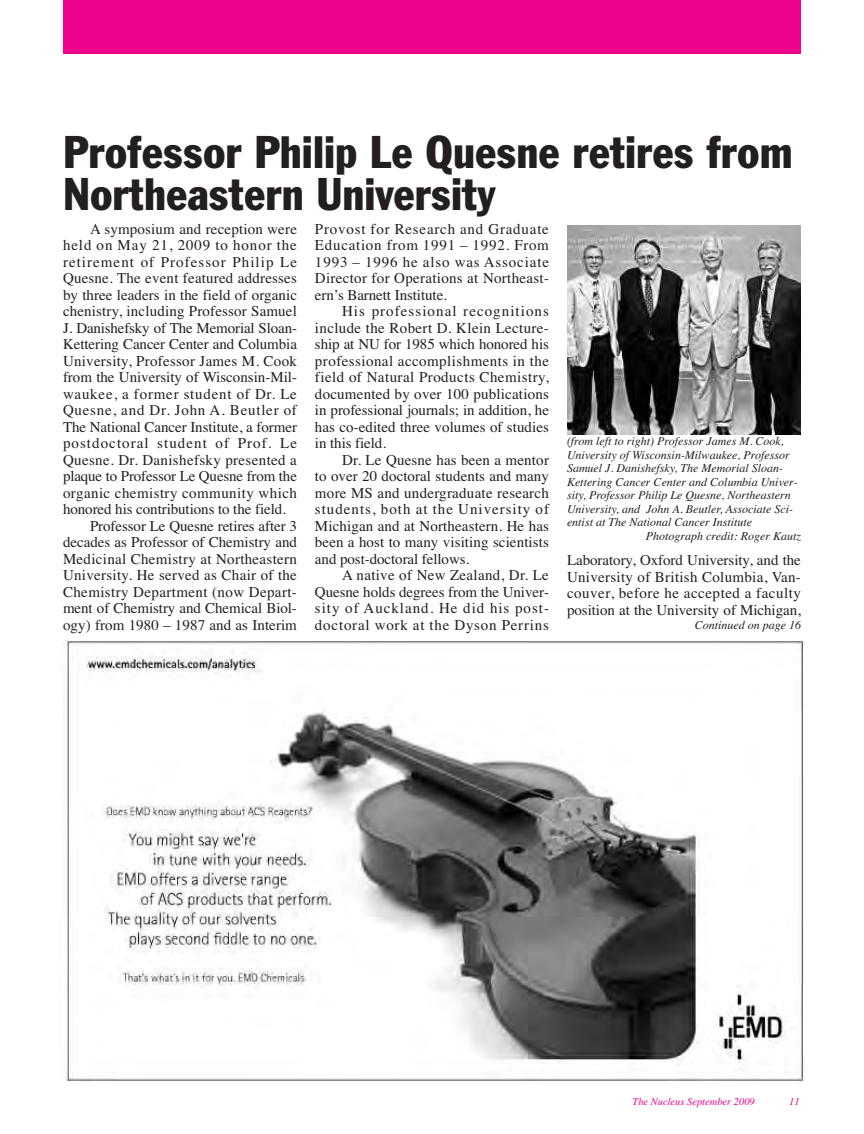
<style>
.page{position:relative;width:864px;height:1134px;background:#fff}
.page>*{position:absolute;margin:0;border:0;box-sizing:border-box;transform-origin:0 0}
.t1{font:condensed 45px/42px "Franklin Gothic BT";color:#231f20}
.t2{font:15px/16.5px "Times";letter-spacing:.01em;color:#231f20;text-align:justify}
.t3{font:15px "Times";letter-spacing:-.01em;color:#231f20}
.t4{font:15px "Times";letter-spacing:.07em;color:#231f20}
.t5{font:15px "Times";letter-spacing:.05em;color:#231f20}
.t6{font:15px "Times";letter-spacing:.03em;color:#231f20}
.t7{font:15px "Times";letter-spacing:.06em;color:#231f20}
.t8{font:italic 12px "Times";color:#231f20}
.t9{font:italic 10.5px "Times";color:#ed028c}
</style>
<div class="page">
<img style="left:63px;top:641px;width:741px;height:440px">
<div style="left:63px;top:0;width:738px;height:54px;background:#ed028c"></div>
<img style="left:567px;top:225px;width:234px;height:209px">
<h1 class="t1" style="left:63px;top:135px;width:731px">Professor Philip Le Quesne retires from<br>Northeastern University</h1>
<p class="t2" style="left:90px;top:220px;width:208px">A symposium and reception were</p>
<p class="t7" style="left:63px;top:236px;width:235px">held on May 21, 2009 to honor the</p>
<p class="t4" style="left:63px;top:253px;width:236px">retirement of Professor Philip Le</p>
<p class="t2" style="left:63px;top:270px;width:235px">Quesne. The event featured addresses</p>
<p class="t2" style="left:63px;top:286px;width:235px">by three leaders in the field of organic</p>
<p class="t2" style="left:63px;top:303px;width:235px">chenistry, including Professor Samuel</p>
<p class="t3" style="left:63px;top:319px;width:236px">J. Danishefsky of The Memorial Sloan-</p>
<p class="t2" style="left:63px;top:336px;width:235px">Kettering Cancer Center and Columbia</p>
<p class="t2" style="left:63px;top:352px;width:235px">University, Professor James M. Cook</p>
<p class="t2" style="left:63px;top:369px;width:235px">from the University of Wisconsin-Mil-</p>
<p class="t5" style="left:63px;top:385px;width:235px">waukee, a former student of Dr. Le</p>
<p class="t5" style="left:63px;top:401px;width:235px">Quesne, and Dr. John A. Beutler of</p>
<p class="t2" style="left:63px;top:418px;width:235px">The National Cancer Institute, a former</p>
<p class="t4" style="left:63px;top:434px;width:236px">postdoctoral student of Prof. Le</p>
<p class="t2" style="left:63px;top:451px;width:235px">Quesne. Dr. Danishefsky presented a</p>
<p class="t3" style="left:63px;top:467px;width:235px">plaque to Professor Le Quesne from the</p>
<p class="t6" style="left:63px;top:484px;width:235px">organic chemistry community which</p>
<p class="t2" style="left:63px;top:501px;width:224px">honored his contributions to the field.</p>
<p class="t2" style="left:90px;top:517px;width:208px">Professor Le Quesne retires after 3</p>
<p class="t2" style="left:63px;top:534px;width:235px">decades as Professor of Chemistry and</p>
<p class="t2" style="left:63px;top:550px;width:235px">Medicinal Chemistry at Northeastern</p>
<p class="t2" style="left:63px;top:567px;width:235px">University. He served as Chair of the</p>
<p class="t2" style="left:63px;top:583px;width:235px">Chemistry Department (now Depart-</p>
<p class="t2" style="left:63px;top:600px;width:235px">ment of Chemistry and Chemical Biol-</p>
<p class="t2" style="left:63px;top:616px;width:235px">ogy) from 1980 – 1987 and as Interim</p>
<p class="t2" style="left:315px;top:220px;width:236px">Provost for Research and Graduate Education from 1991 – 1992. From 1993 – 1996 he also was Associate Director for Operations at Northeast&shy;ern’s Barnett Institute.</p>
<p class="t2" style="left:315px;top:303px;width:236px;text-indent:27px">His professional recognitions include the Robert D. Klein Lecture&shy;ship at NU for 1985 which honored his professional accomplishments in the field of Natural Products Chemistry, documented by over 100 publications in professional journals; in addition, he has co-edited three volumes of studies in this field.</p>
<p class="t2" style="left:315px;top:451px;width:236px;text-indent:27px">Dr. Le Quesne has been a mentor to over 20 doctoral students and many more MS and undergraduate research students, both at the University of Michigan and at Northeastern. He has been a host to many visiting scientists and post-doctoral fellows.</p>
<p class="t2" style="left:315px;top:567px;width:236px;text-indent:27px">A native of New Zealand, Dr. Le Quesne holds degrees from the Univer&shy;sity of Auckland. He did his post&shy;doctoral work at the Dyson Perrins</p>
<p class="t8" style="left:567px;top:434px;width:218px">(from left to right) Professor James M. Cook,</p>
<p class="t8" style="left:567px;top:448px;width:224px">University of Wisconsin-Milwaukee, Professor</p>
<p class="t8" style="left:567px;top:461px;width:218px">Samuel J. Danishefsky, The Memorial Sloan-</p>
<p class="t8" style="left:567px;top:475px;width:232px">Kettering Cancer Center and Columbia Univer-</p>
<p class="t8" style="left:567px;top:488px;width:225px">sity, Professor Philip Le Quesne, Northeastern</p>
<p class="t8" style="left:567px;top:502px;width:228px">University, and John A. Beutler, Associate Sci-</p>
<p class="t8" style="left:567px;top:515px;width:187px">entist at The National Cancer Institute</p>
<p class="t8" style="left:646px;top:529px;width:157px">Photograph credit: Roger Kautz</p>
<p class="t2" style="left:567px;top:552px;width:236px">Laboratory, Oxford University, and the University of British Columbia, Van&shy;couver, before he accepted a faculty position at the University of Michigan,</p>
<p class="t8" style="left:695px;top:618px;width:108px">Continued on page 16</p>
<p class="t9" style="left:633px;top:1095px;width:124px">The Nucleus September 2009</p>
<p class="t9" style="left:789px;top:1095px;width:12px">11</p>
</div>
